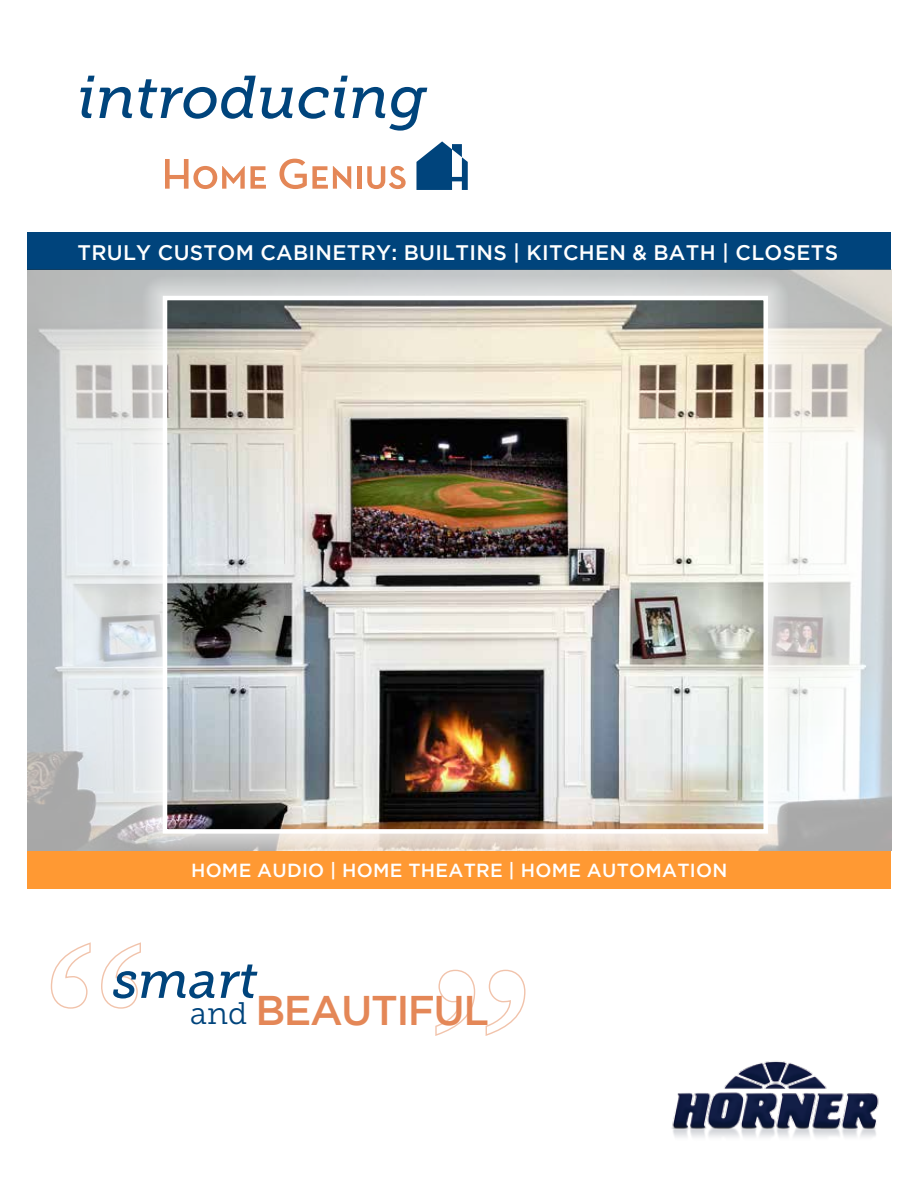
<style>
.page{position:relative;width:918px;height:1188px;background:#fff}
.page>*{position:absolute;margin:0;border:0;box-sizing:border-box;transform-origin:0 0}
.t1{font:226.35px "Copperplate Thirty One AB";color:#fff}
.t2{font:italic 60px "Museo Slab 500";letter-spacing:-.005em;color:#00447c}
.t3{font:italic 51.75px "Museo Slab 500";color:#00447c}
.t4{font:500 41.4px "Gotham";letter-spacing:-.035em;color:#e48757}
.t5{font:31.05px "Museo Slab 300";color:#00447c}
.t6{font:500 21px "Gotham";letter-spacing:.015em;color:#fff}
.t7{font:500 18.9px "Gotham";letter-spacing:.015em;color:#fff}
</style>
<div class="page">
<div style="left:27px;top:232px;width:864px;height:38px;background:#00447c"></div>
<img style="left:28px;top:270px;width:863px;height:581px">
<svg style="left:143px;top:276px;width:645px;height:575px"></svg>
<img style="left:168px;top:301px;width:595px;height:528px">
<div style="left:163px;top:296px;width:605px;height:538px;border:4px solid #fff"></div>
<svg style="left:50px;top:942px;width:91px;height:67px"></svg>
<svg style="left:435px;top:969px;width:91px;height:67px"></svg>
<svg style="left:165px;top:159px;width:101px;height:30px"></svg>
<div style="left:357px;top:166px;width:5px;height:23px;background:#e48757"></div>
<svg style="left:367px;top:166px;width:39px;height:23px"></svg>
<svg style="left:279px;top:159px;width:72px;height:30px"></svg>
<svg style="left:416px;top:141px;width:52px;height:49px"></svg>
<img style="left:672px;top:1061px;width:207px;height:77px">
<div style="left:27px;top:851px;width:864px;height:37px;background:#f93"></div>
<h2 class="t2" style="left:77px;top:64px;width:351px">introducing</h2>
<p class="t6" style="left:77px;top:240px;width:762px">TRULY CUSTOM CABINETRY: BUILTINS | KITCHEN &amp; BATH | CLOSETS</p>
<p class="t7" style="left:191px;top:859px;width:538px">HOME AUDIO | HOME THEATRE | HOME AUTOMATION</p>
<h1 class="t1" style="left:46px;top:894px;width:102px">“</h1>
<h3 class="t3" style="left:113px;top:951px;width:146px">smart</h3>
<h3 class="t5" style="left:190px;top:996px;width:59px">and</h3>
<h1 class="t1" style="left:531px;top:1085px;width:102px;rotate:-180deg">“</h1>
<h3 class="t4" style="left:255px;top:987px;width:235px">BEAUTIFUL</h3>
</div>
